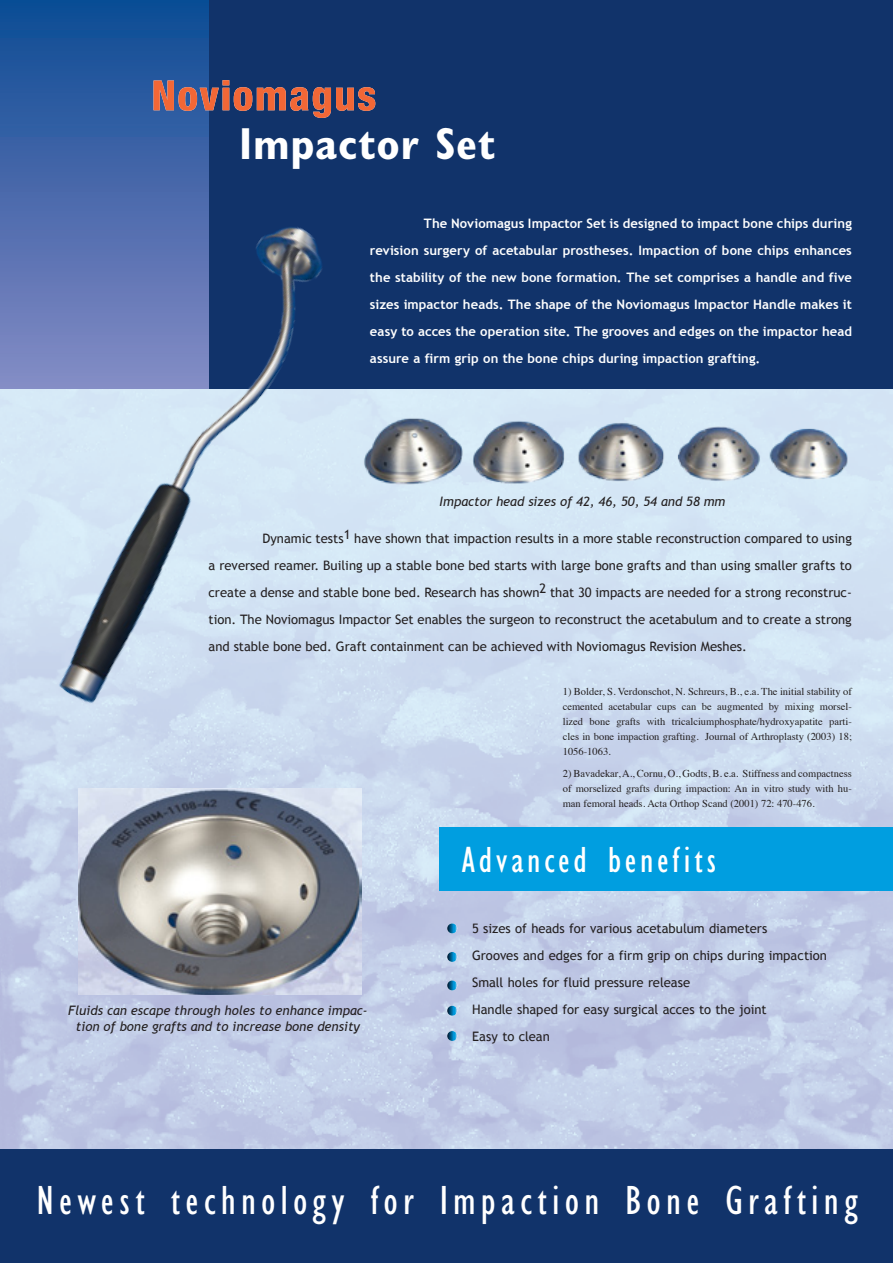
<style>
.page{position:relative;width:893px;height:1263px;background:#fff}
.page>*{position:absolute;margin:0;border:0;box-sizing:border-box;transform-origin:0 0}
.t1{font:700 condensed 45px "Gill Sans";letter-spacing:.015em;color:#fff}
.Normaal{font:condensed 42px "Gill Sans";letter-spacing:.125em;color:#fff}
.Normaal-2{font:condensed 37.5px "Gill Sans";letter-spacing:.1em;color:#fff}
.Normaal-3{font:13.05px/27px "Trebuchet MS";color:#231f20;text-align:justify}
.Normaal-4{font:700 13.05px/27px "Trebuchet MS";letter-spacing:.005em;color:#fff;text-align:justify}
.t2{font:italic 13.05px/15.6px "Trebuchet MS";color:#231f20;text-align:center}
.t3{font:10.5px/15px "Times";color:#231f20;text-align:justify}
</style>
<div class="page">
<img style="left:0;top:389px;width:893px;height:761px">
<div style="left:0;top:0;width:893px;height:389px;background:#11336a"></div>
<div style="left:0;top:1150px;width:893px;height:113px;background:#11336a"></div>
<div style="left:0;top:0;width:208px;height:389px;background:linear-gradient(to bottom,#0b4a94,#868bc5)"></div>
<svg style="left:154px;top:80px;width:221px;height:38px"></svg>
<div style="left:440px;top:827px;width:453px;height:63px;background:#009ee0"></div>
<svg style="left:447px;top:952px;width:10px;height:10px"></svg>
<svg style="left:447px;top:980px;width:10px;height:10px"></svg>
<svg style="left:447px;top:923px;width:10px;height:10px"></svg>
<svg style="left:447px;top:1006px;width:10px;height:10px"></svg>
<img style="left:50px;top:202px;width:278px;height:513px">
<img style="left:362px;top:411px;width:490px;height:77px">
<svg style="left:447px;top:1031px;width:10px;height:10px"></svg>
<img style="left:78px;top:789px;width:284px;height:206px">
<p class="t1" style="left:239px;top:117px;width:258px">Impactor Set</p>
<p class="Normaal-4" style="left:370px;top:210px;width:484px;text-indent:54px">The Noviomagus Impactor Set is designed to impact bone chips during revision surgery of acetabular prostheses. Impaction of bone chips enhances the stability of the new bone formation. The set comprises a handle and five sizes impactor heads. The shape of the Noviomagus Impactor Handle makes it easy to acces the operation site. The grooves and edges on the impactor head assure a firm grip on the bone chips during impaction grafting.</p>
<p class="t2" style="left:440px;top:494px;width:287px">Impactor head sizes of 42, 46, 50, 54 and 58 mm</p>
<p class="Normaal-3" style="left:208px;top:525px;width:645px;text-indent:54px">Dynamic tests1 have shown that impaction results in a more stable reconstruction compared to using a reversed reamer. Builing up a stable bone bed starts with large bone grafts and than using smaller grafts to create a dense and stable bone bed. Research has shown2 that 30 impacts are needed for a strong reconstruc&shy;tion. The Noviomagus Impactor Set enables the surgeon to reconstruct the acetabulum and to create a strong and stable bone bed. Graft containment can be achieved with Noviomagus Revision Meshes.</p>
<p class="t3" style="left:563px;top:683px;width:291px">1) Bolder, S. Verdonschot, N. Schreurs, B., e.a. The initial stability of cemented acetabular cups can be augmented by mixing morsel&shy;lized bone grafts with tricalciumphosphate/hydroxyapatite parti&shy;cles in bone impaction grafting. Journal of Arthroplasty (2003) 18; 1056-1063.</p>
<p class="t3" style="left:563px;top:765px;width:291px">2) Bavadekar, A., Cornu, O., Godts, B. e.a. Stiffness and compactness of morselized grafts during impaction: An in vitro study with hu&shy;man femoral heads. Acta Orthop Scand (2001) 72: 470-476.</p>
<p class="t2" style="left:68px;top:1003px;width:301px">Fluids can escape through holes to enhance impac&shy;tion of bone grafts and to increase bone density</p>
<p class="Normaal-2" style="left:462px;top:839px;width:256px">Advanced benefits</p>
<p class="Normaal-3" style="left:472px;top:915px;width:297px">5 sizes of heads for various acetabulum diameters</p>
<p class="Normaal-3" style="left:472px;top:942px;width:356px">Grooves and edges for a firm grip on chips during impaction</p>
<p class="Normaal-3" style="left:472px;top:969px;width:220px">Small holes for fluid pressure release</p>
<p class="Normaal-3" style="left:472px;top:996px;width:296px">Handle shaped for easy surgical acces to the joint</p>
<p class="Normaal-3" style="left:472px;top:1023px;width:79px">Easy to clean</p>
<p class="Normaal" style="left:36px;top:1178px;width:823px">Newest technology for Impaction Bone Grafting</p>
</div>
